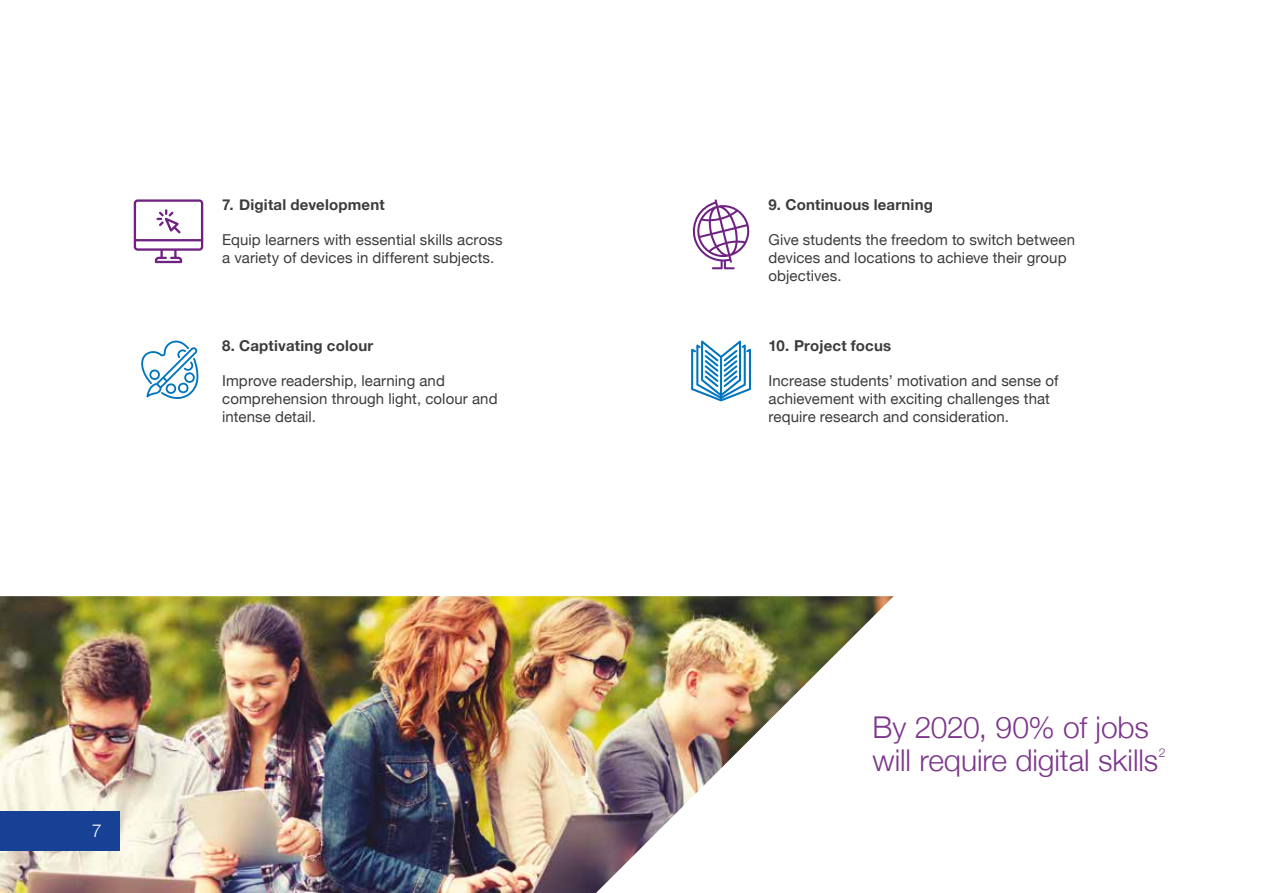
<style>
.page{position:relative;width:1263px;height:893px;background:#fff}
.page>*{position:absolute;margin:0;border:0;box-sizing:border-box;transform-origin:0 0}
.t1{font:300 30px/33px "Helvetica Neue";letter-spacing:-.005em;color:#7c368c}
.t2{font:300 18px "Helvetica Neue";color:#fff}
.t3{font:15px/18px "Helvetica Neue";letter-spacing:.005em;color:#3c3c3b}
.t4{font:700 15px "Helvetica Neue";letter-spacing:.015em;color:#3c3c3b}
.t5{font:300 12.3px "Helvetica Neue";color:#7c368c}
</style>
<div class="page">
<img style="left:0;top:596px;width:894px;height:297px">
<div style="left:0;top:811px;width:119px;height:40px;background:#164194"></div>
<svg style="left:134px;top:199px;width:69px;height:64px"></svg>
<svg style="left:141px;top:341px;width:58px;height:58px"></svg>
<svg style="left:692px;top:199px;width:58px;height:70px"></svg>
<svg style="left:691px;top:341px;width:60px;height:60px"></svg>
<p class="t4" style="left:222px;top:193px;width:164px">7. Digital development</p>
<p class="t3" style="left:222px;top:232px;width:282px">Equip learners with essential skills across a variety of devices in different subjects.</p>
<p class="t4" style="left:222px;top:334px;width:153px">8. Captivating colour</p>
<p class="t3" style="left:222px;top:373px;width:277px">Improve readership, learning and comprehension through light, colour and intense detail.</p>
<p class="t2" style="left:92px;top:816px;width:12px">7</p>
<p class="t4" style="left:768px;top:193px;width:166px">9. Continuous learning</p>
<p class="t3" style="left:768px;top:232px;width:308px">Give students the freedom to switch between devices and locations to achieve their group objectives.</p>
<p class="t4" style="left:768px;top:334px;width:124px">10. Project focus</p>
<p class="t3" style="left:768px;top:373px;width:291px">Increase students’ motivation and sense of achievement with exciting challenges that require research and consideration.</p>
<h1 class="t1" style="left:872px;top:709px;width:287px">By 2020, 90% of jobs will require digital skills</h1>
<p class="t5" style="left:1159px;top:742px;width:8px">2</p>
</div>
